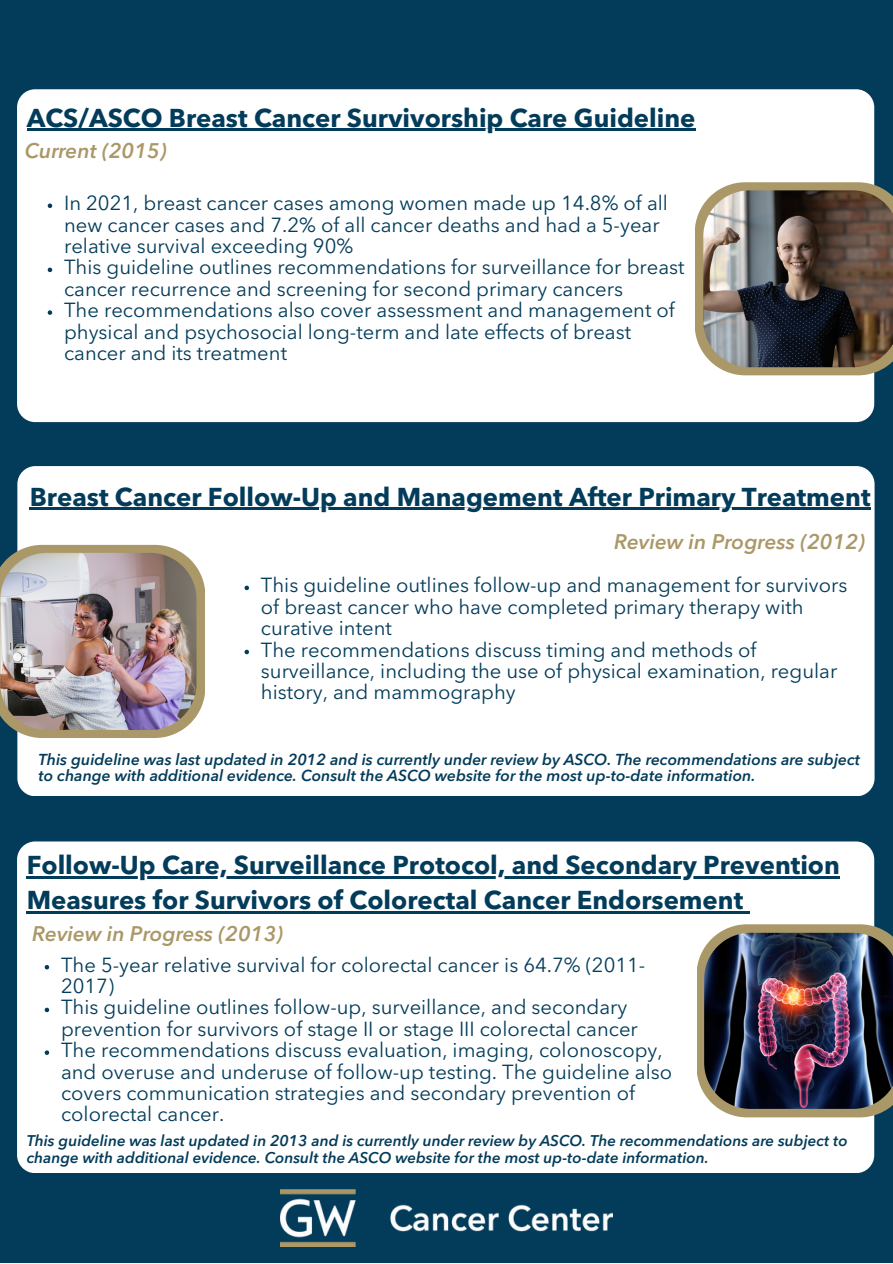
<style>
.page{position:relative;width:893px;height:1264px;background:#fff}
.page>*{position:absolute;margin:0;border:0;box-sizing:border-box;transform-origin:0 0}
.t1{font:700 25.65px/34.8px "Avenir Next LT Pro";color:#033c5a}
.t2{font:italic 600 21px "Avenir Next LT Pro";color:#aa9868}
.t3{font:20.25px/21.3px "Avenir Next LT Pro";color:#033c5a}
.t4{font:italic 600 15.75px/16.8px "Avenir Next LT Pro";color:#033c5a}
.t5{font:italic 600 15.3px/16.5px "Avenir Next LT Pro";color:#033c5a}
</style>
<div class="page">
<div style="left:0;top:0;width:892px;height:1262px;background:#033c5a"></div>
<div style="left:17px;top:841px;width:857px;height:332px;background:#fff;border-radius:18px"></div>
<div style="left:17px;top:89px;width:857px;height:333px;background:#fff;border-radius:18px"></div>
<div style="left:17px;top:466px;width:857px;height:330px;background:#fff;border-radius:18px"></div>
<hr style="left:47px;top:508px;width:823px;height:2px;background:#033c5a">
<svg style="left:30px;top:508px;width:17px;height:2px"></svg>
<hr style="left:27px;top:129px;width:668px;height:2px;background:#033c5a">
<svg style="left:697px;top:924px;width:192px;height:193px"></svg>
<img style="left:704px;top:932px;width:188px;height:176px">
<hr style="left:27px;top:876px;width:812px;height:2px;background:#033c5a">
<hr style="left:27px;top:910px;width:715px;height:3px;background:#033c5a">
<svg style="left:742px;top:911px;width:7px;height:2px"></svg>
<svg style="left:48px;top:203px;width:4px;height:5px"></svg>
<svg style="left:48px;top:267px;width:4px;height:5px"></svg>
<svg style="left:48px;top:310px;width:4px;height:5px"></svg>
<svg style="left:695px;top:182px;width:191px;height:193px"></svg>
<img style="left:703px;top:190px;width:189px;height:177px">
<svg style="left:244px;top:585px;width:5px;height:5px"></svg>
<svg style="left:244px;top:649px;width:5px;height:5px"></svg>
<svg style="left:15px;top:545px;width:190px;height:193px"></svg>
<img style="left:0;top:553px;width:196px;height:177px">
<svg style="left:45px;top:965px;width:4px;height:4px"></svg>
<svg style="left:45px;top:1007px;width:4px;height:5px"></svg>
<svg style="left:45px;top:1050px;width:4px;height:4px"></svg>
<img style="left:280px;top:1189px;width:332px;height:56px">
<h2 class="t1" style="left:27px;top:103px;width:670px">ACS/ASCO Breast Cancer Survivorship Care Guideline</h2>
<p class="t2" style="left:25px;top:142px;width:143px">Current (2015)</p>
<p class="t3" style="left:64px;top:194px;width:622px">In 2021, breast cancer cases among women made up 14.8% of all new cancer cases and 7.2% of all cancer deaths and had a 5-year relative survival exceeding 90%<br>This guideline outlines recommendations for surveillance for breast cancer recurrence and screening for second primary cancers<br>The recommendations also cover assessment and management of physical and psychosocial long-term and late effects of breast cancer and its treatment</p>
<h2 class="t1" style="left:30px;top:481px;width:842px">Breast Cancer Follow-Up and Management After Primary Treatment</h2>
<p class="t2" style="left:614px;top:533px;width:252px">Review in Progress (2012)</p>
<p class="t3" style="left:261px;top:576px;width:588px">This guideline outlines follow-up and management for survivors of breast cancer who have completed primary therapy with curative intent</p>
<p class="t3" style="left:261px;top:640px;width:578px">The recommendations discuss timing and methods of surveillance, including the use of physical examination, regular history, and mammography</p>
<p class="t4" style="left:38px;top:752px;width:823px">This guideline was last updated in 2012 and is currently under review by ASCO. The recommendations are subject to change with additional evidence. Consult the ASCO website for the most up-to-date information.</p>
<h2 class="t1" style="left:27px;top:849px;width:814px">Follow-Up Care, Surveillance Protocol, and Secondary Prevention<br>Measures for Survivors of Colorectal Cancer Endorsement</h2>
<p class="t2" style="left:32px;top:925px;width:252px">Review in Progress (2013)</p>
<p class="t3" style="left:61px;top:955px;width:585px">The 5-year relative survival for colorectal cancer is 64.7% (2011-<br>2017)</p>
<p class="t3" style="left:61px;top:998px;width:578px">This guideline outlines follow-up, surveillance, and secondary prevention for survivors of stage II or stage III colorectal cancer</p>
<p class="t3" style="left:61px;top:1041px;width:612px">The recommendations discuss evaluation, imaging, colonoscopy, and overuse and underuse of follow-up testing. The guideline also covers communication strategies and secondary prevention of colorectal cancer.</p>
<p class="t5" style="left:27px;top:1133px;width:822px">This guideline was last updated in 2013 and is currently under review by ASCO. The recommendations are subject to change with additional evidence. Consult the ASCO website for the most up-to-date information.</p>
</div>
